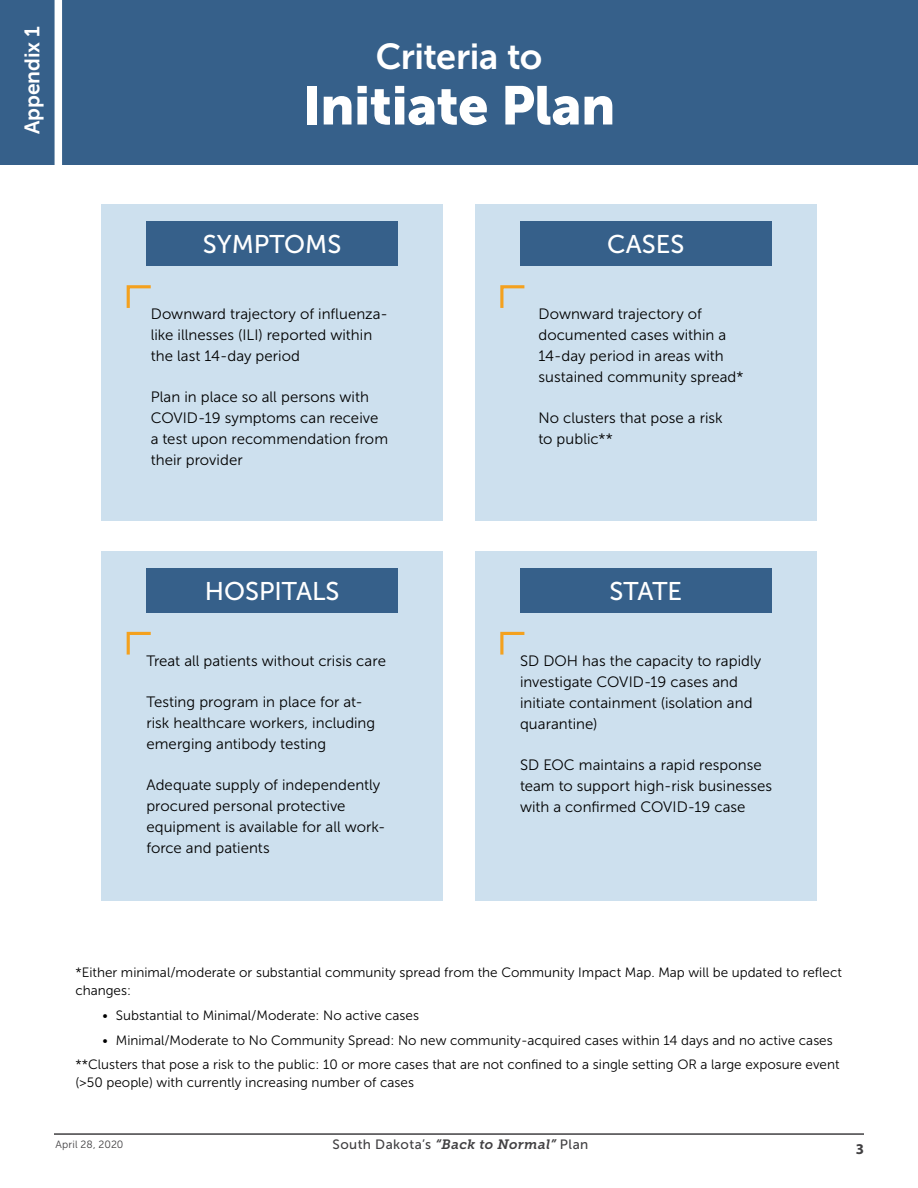
<style>
.page{position:relative;width:918px;height:1188px;background:#fff}
.page>*{position:absolute;margin:0;border:0;box-sizing:border-box;transform-origin:0 0}
.t1{font:54px "Museo Sans 900";letter-spacing:-.01em;color:#fff}
.t2{font:36px "Museo Sans 700";letter-spacing:-.015em;color:#fff}
.t3{font:25.5px "Museo Sans 500";color:#fff}
.t4{font:21px "Museo Sans 700";color:#fff}
.t5{font:15px/21px "Museo Sans 300";color:#000}
.t6{font:700 15px "Myriad Pro";color:#414042}
.t7{font:13.5px/18px "Museo Sans 300";color:#000}
.t8{font:13.5px "Museo Sans 500";letter-spacing:.035em;color:#414042}
.t9{font:10.5px "Museo Sans 300";letter-spacing:.01em;color:#414042}
.s1{font-family:"Museo Slab 700";font-style:italic}
</style>
<div class="page">
<hr style="left:54px;top:1133px;width:810px;height:2px;background:#414042">
<div style="left:0;top:0;width:918px;height:164px;background:#36608a"></div>
<div style="left:101px;top:204px;width:342px;height:317px;background:#cde0ee"></div>
<div style="left:101px;top:551px;width:342px;height:350px;background:#cde0ee"></div>
<div style="left:475px;top:551px;width:342px;height:350px;background:#cde0ee"></div>
<div style="left:475px;top:204px;width:342px;height:317px;background:#cde0ee"></div>
<div style="left:146px;top:221px;width:252px;height:45px;background:#36608a"></div>
<div style="left:146px;top:568px;width:252px;height:45px;background:#36608a"></div>
<div style="left:520px;top:568px;width:252px;height:45px;background:#36608a"></div>
<div style="left:520px;top:221px;width:252px;height:45px;background:#36608a"></div>
<svg style="left:126px;top:285px;width:25px;height:23px"></svg>
<svg style="left:126px;top:631px;width:25px;height:24px"></svg>
<svg style="left:500px;top:631px;width:25px;height:24px"></svg>
<svg style="left:500px;top:285px;width:25px;height:23px"></svg>
<div style="left:55px;top:0;width:7px;height:173px;background:#fff"></div>
<h3 class="t4" style="left:21px;top:134px;width:110px;rotate:-90deg">Appendix 1</h3>
<h2 class="t2" style="left:376px;top:37px;width:168px">Criteria to</h2>
<h1 class="t1" style="left:303px;top:75px;width:314px">Initiate Plan</h1>
<h3 class="t3" style="left:203px;top:231px;width:140px">SYMPTOMS</h3>
<p class="t5" style="left:151px;top:304px;width:239px">Downward trajectory of influenza&shy;like illnesses (ILI) reported within the last 14-day period</p>
<p class="t5" style="left:151px;top:387px;width:239px">Plan in place so all persons with<br>COVID-19 symptoms can receive a test upon recommendation from their provider</p>
<h3 class="t3" style="left:607px;top:231px;width:79px">CASES</h3>
<p class="t5" style="left:539px;top:304px;width:206px">Downward trajectory of documented cases within a<br>14-day period in areas with sustained community spread*</p>
<p class="t5" style="left:539px;top:408px;width:186px">No clusters that pose a risk to public**</p>
<h3 class="t3" style="left:205px;top:577px;width:136px">HOSPITALS</h3>
<h3 class="t3" style="left:609px;top:577px;width:74px">STATE</h3>
<p class="t5" style="left:146px;top:650px;width:241px">Treat all patients without crisis care</p>
<p class="t5" style="left:146px;top:692px;width:230px">Testing program in place for at&shy;risk healthcare workers, including emerging antibody testing</p>
<p class="t5" style="left:146px;top:775px;width:241px">Adequate supply of independently procured personal protective equipment is available for all work&shy;force and patients</p>
<p class="t5" style="left:520px;top:650px;width:243px">SD DOH has the capacity to rapidly investigate COVID-19 cases and initiate containment (isolation and quarantine)</p>
<p class="t5" style="left:520px;top:755px;width:254px">SD EOC maintains a rapid response team to support high-risk businesses with a confirmed COVID-19 case</p>
<p class="t7" style="left:75px;top:964px;width:768px">*Either minimal/moderate or substantial community spread from the Community Impact Map. Map will be updated to reflect changes:</p>
<p class="t7" style="left:102px;top:1006px;width:318px">• Substantial to Minimal/Moderate: No active cases</p>
<p class="t7" style="left:75px;top:1028px;width:766px;line-height:24.8px;text-indent:27px">• Minimal/Moderate to No Community Spread: No new community-acquired cases within 14 days and no active cases **Clusters that pose a risk to the public: 10 or more cases that are not confined to a single setting OR a large exposure event</p>
<p class="t7" style="left:75px;top:1074px;width:340px">(&gt;50 people) with currently increasing number of cases</p>
<p class="t9" style="left:56px;top:1139px;width:70px">April 28, 2020</p>
<p class="t8" style="left:333px;top:1137px;width:257px">South Dakota’s <span class="s1">“Back to Normal”</span> Plan</p>
<p class="t6" style="left:856px;top:1139px;width:10px">3</p>
</div>
